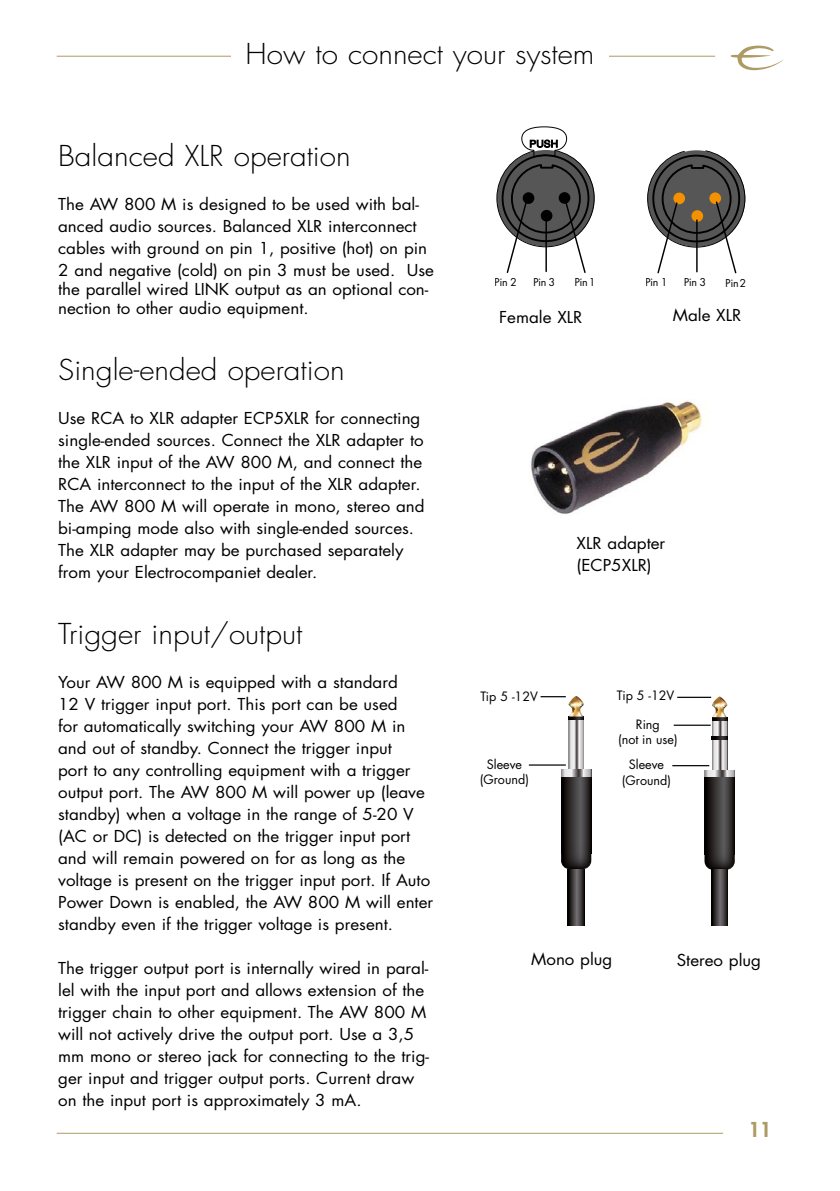
<style>
.page{position:relative;width:840px;height:1191px;background:#fff}
.page>*{position:absolute;margin:0;border:0;box-sizing:border-box;transform-origin:0 0}
.t1{font:300 28px "Futura Std";color:#000;scale:1.06 1}
.t2{font:800 20px "Futura Std";color:#ae9a63}
.t3{font:16px/22px "Futura Std";color:#000;scale:1.06 1}
.t4{font:12.6px/15px "Futura Std";color:#000;text-align:center}
.t5{font:12px "Futura PT";color:#000}
</style>
<div class="page">
<hr style="left:57px;top:56px;width:657px;height:1px;background:#ae9a63">
<hr style="left:57px;top:1132px;width:665px;height:1px;background:#ae9a63">
<svg style="left:730px;top:45px;width:53px;height:25px"></svg>
<div style="left:231px;top:41px;width:377px;height:41px;background:#fff"></div>
<svg style="left:647px;top:150px;width:99px;height:124px"></svg>
<svg style="left:496px;top:126px;width:99px;height:147px"></svg>
<img style="left:531px;top:400px;width:171px;height:114px">
<svg style="left:568px;top:719px;width:15px;height:51px"></svg>
<svg style="left:568px;top:716px;width:15px;height:3px"></svg>
<svg style="left:561px;top:770px;width:30px;height:7px"></svg>
<svg style="left:561px;top:777px;width:30px;height:66px;background:#322f2f"></svg>
<svg style="left:561px;top:843px;width:30px;height:26px"></svg>
<svg style="left:567px;top:869px;width:17px;height:56px"></svg>
<hr style="left:528px;top:764px;width:37px;height:1px;background:#000">
<svg style="left:540px;top:696px;width:43px;height:20px"></svg>
<svg style="left:712px;top:720px;width:14px;height:50px"></svg>
<svg style="left:712px;top:717px;width:14px;height:3px"></svg>
<svg style="left:711px;top:696px;width:16px;height:21px"></svg>
<svg style="left:704px;top:770px;width:30px;height:8px"></svg>
<svg style="left:704px;top:778px;width:30px;height:66px;background:#322e2f"></svg>
<svg style="left:704px;top:844px;width:30px;height:26px"></svg>
<svg style="left:711px;top:870px;width:16px;height:56px"></svg>
<hr style="left:672px;top:765px;width:36px;height:1px;background:#000">
<hr style="left:673px;top:724px;width:37px;height:2px;background:#000">
<hr style="left:676px;top:696px;width:34px;height:2px;background:#000">
<svg style="left:711px;top:736px;width:15px;height:4px"></svg>
<h1 class="t1" style="left:245px;top:37px;width:330px">How to connect your system</h1>
<h1 class="t1" style="left:58px;top:138px;width:277px">Balanced XLR operation</h1>
<p class="t3" style="left:58px;top:193px;width:356px">The AW 800 M is designed to be used with bal&shy;anced audio sources. Balanced XLR interconnect cables with ground on pin 1, positive (hot) on pin 2 and negative (cold) on pin 3 must be used. Use</p>
<p class="t3" style="left:58px;top:279px;width:350px;line-height:19.2px">the parallel wired LINK output as an optional con&shy;nection to other audio equipment.</p>
<h1 class="t1" style="left:58px;top:353px;width:271px">Single-ended operation</h1>
<p class="t3" style="left:58px;top:407px;width:347px">Use RCA to XLR adapter ECP5XLR for connecting single-ended sources. Connect the XLR adapter to the XLR input of the AW 800 M, and connect the RCA interconnect to the input of the XLR adapter.<br>The AW 800 M will operate in mono, stereo and bi-amping mode also with single-ended sources.<br>The XLR adapter may be purchased separately from your Electrocompaniet dealer.</p>
<h1 class="t1" style="left:58px;top:617px;width:232px">Trigger input/output</h1>
<p class="t3" style="left:58px;top:671px;width:355px">Your AW 800 M is equipped with a standard<br>12 V trigger input port. This port can be used<br>for automatically switching your AW 800 M in and out of standby. Connect the trigger input<br>port to any controlling equipment with a trigger output port. The AW 800 M will power up (leave standby) when a voltage in the range of 5-20 V (AC or DC) is detected on the trigger input port and will remain powered on for as long as the voltage is present on the trigger input port. If Auto Power Down is enabled, the AW 800 M will enter standby even if the trigger voltage is present.</p>
<p class="t3" style="left:58px;top:957px;width:351px">The trigger output port is internally wired in paral&shy;lel with the input port and allows extension of the trigger chain to other equipment. The AW 800 M will not actively drive the output port. Use a 3,5 mm mono or stereo jack for connecting to the trig&shy;ger input and trigger output ports. Current draw on the input port is approximately 3 mA.</p>
<p class="t5" style="left:494px;top:274px;width:24px">Pin 2</p>
<p class="t5" style="left:532px;top:275px;width:24px">Pin 3</p>
<p class="t5" style="left:574px;top:275px;width:22px">Pin1</p>
<p class="t5" style="left:644px;top:275px;width:24px">Pin 1</p>
<p class="t5" style="left:683px;top:275px;width:24px">Pin 3</p>
<p class="t5" style="left:724px;top:275px;width:22px">Pin2</p>
<p class="t3" style="left:499px;top:306px;width:80px">Female XLR</p>
<p class="t3" style="left:672px;top:304px;width:66px">Male XLR</p>
<p class="t3" style="left:576px;top:532px;width:85px">XLR adapter (ECP5XLR)</p>
<p class="t4" style="left:480px;top:689px;width:59px">Tip 5 -12V</p>
<p class="t4" style="left:479px;top:757px;width:51px">Sleeve (Ground)</p>
<p class="t4" style="left:616px;top:688px;width:59px">Tip 5 -12V</p>
<p class="t4" style="left:617px;top:717px;width:61px">Ring<br>(not in use)</p>
<p class="t4" style="left:621px;top:757px;width:51px">Sleeve (Ground)</p>
<p class="t3" style="left:531px;top:948px;width:78px">Mono plug</p>
<p class="t3" style="left:676px;top:949px;width:81px">Stereo plug</p>
<p class="t2" style="left:748px;top:1117px;width:25px">11</p>
</div>
